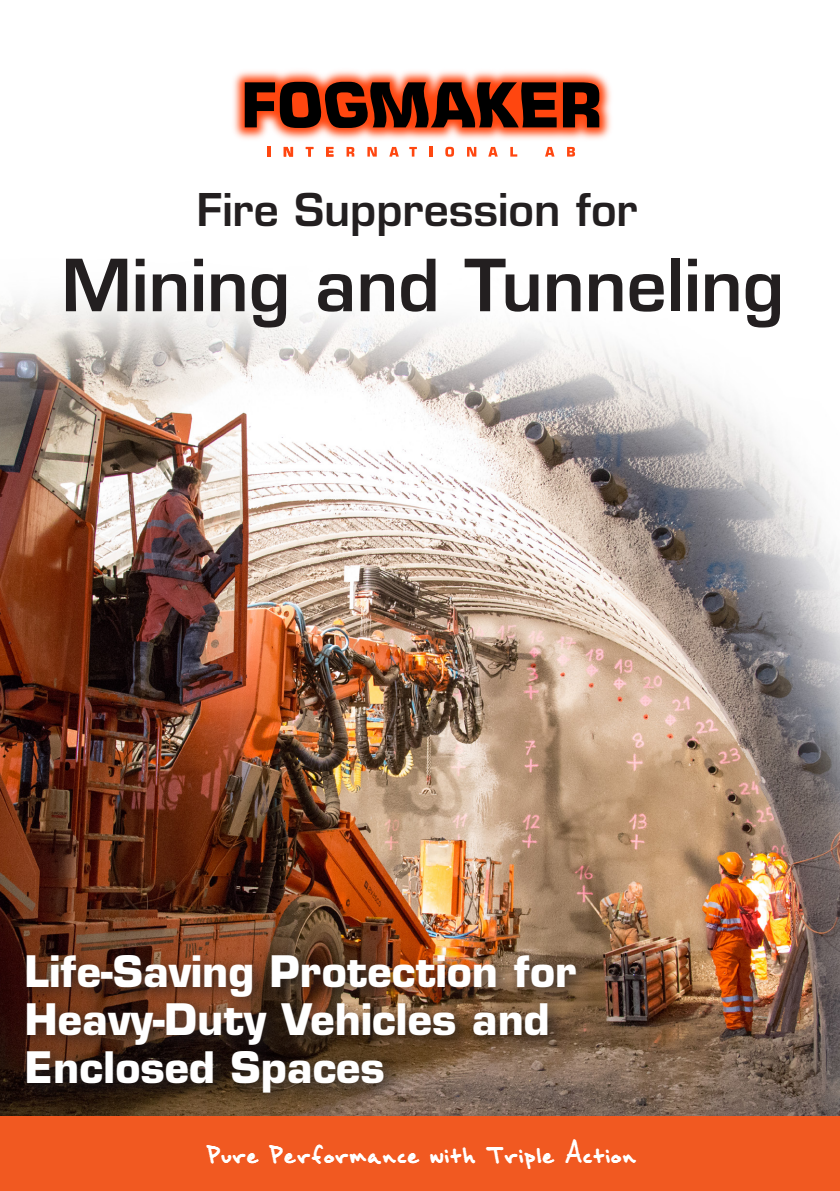
<style>
.page{position:relative;width:840px;height:1191px;background:#fff}
.page>*{position:absolute;margin:0;border:0;box-sizing:border-box;transform-origin:0 0}
.t1{font:600 70px "Eurostile LT Std";color:#231f20}
.t2{font:600 44px "Eurostile LT Std";color:#231f20}
.t3{font:700 42.2px/48px "Eurostile LT Std";color:#fff}
.t4{font:38px "Brown Bag Lunch";color:#fff}
</style>
<div class="page">
<img style="left:0;top:300px;width:839px;height:816px">
<div style="left:0;top:1116px;width:839px;height:75px;background:#f15921"></div>
<svg style="left:267px;top:147px;width:3px;height:10px"></svg>
<svg style="left:283px;top:147px;width:10px;height:10px"></svg>
<svg style="left:305px;top:147px;width:8px;height:10px"></svg>
<svg style="left:326px;top:147px;width:7px;height:10px"></svg>
<svg style="left:346px;top:147px;width:8px;height:10px"></svg>
<svg style="left:367px;top:147px;width:9px;height:10px"></svg>
<svg style="left:389px;top:147px;width:9px;height:10px"></svg>
<svg style="left:409px;top:147px;width:7px;height:10px"></svg>
<svg style="left:429px;top:147px;width:3px;height:10px"></svg>
<svg style="left:445px;top:147px;width:9px;height:10px"></svg>
<svg style="left:467px;top:147px;width:9px;height:10px"></svg>
<svg style="left:488px;top:147px;width:9px;height:10px"></svg>
<svg style="left:510px;top:147px;width:7px;height:10px"></svg>
<svg style="left:545px;top:147px;width:9px;height:10px"></svg>
<svg style="left:567px;top:147px;width:7px;height:10px"></svg>
<img style="left:233px;top:70px;width:378px;height:77px">
<svg style="left:244px;top:82px;width:312px;height:46px;background:#62200c"></svg>
<svg style="left:562px;top:82px;width:37px;height:45px;background:#3c1205"></svg>
<div style="left:18px;top:947px;width:574px;height:162px;background:#231f20;opacity:.75"></div>
<p class="t2" style="left:196px;top:182px;width:442px">Fire Suppression for</p>
<p class="t1" style="left:61px;top:242px;width:724px">Mining and Tunneling</p>
<p class="t3" style="left:25px;top:947px;width:553px">Life-Saving Protection for</p>
<p class="t3" style="left:25px;top:995px;width:526px">Heavy-Duty Vehicles and<br>Enclosed Spaces</p>
<p class="t4" style="left:206px;top:1133px;width:432px">Pure Performance with Triple Action</p>
</div>
